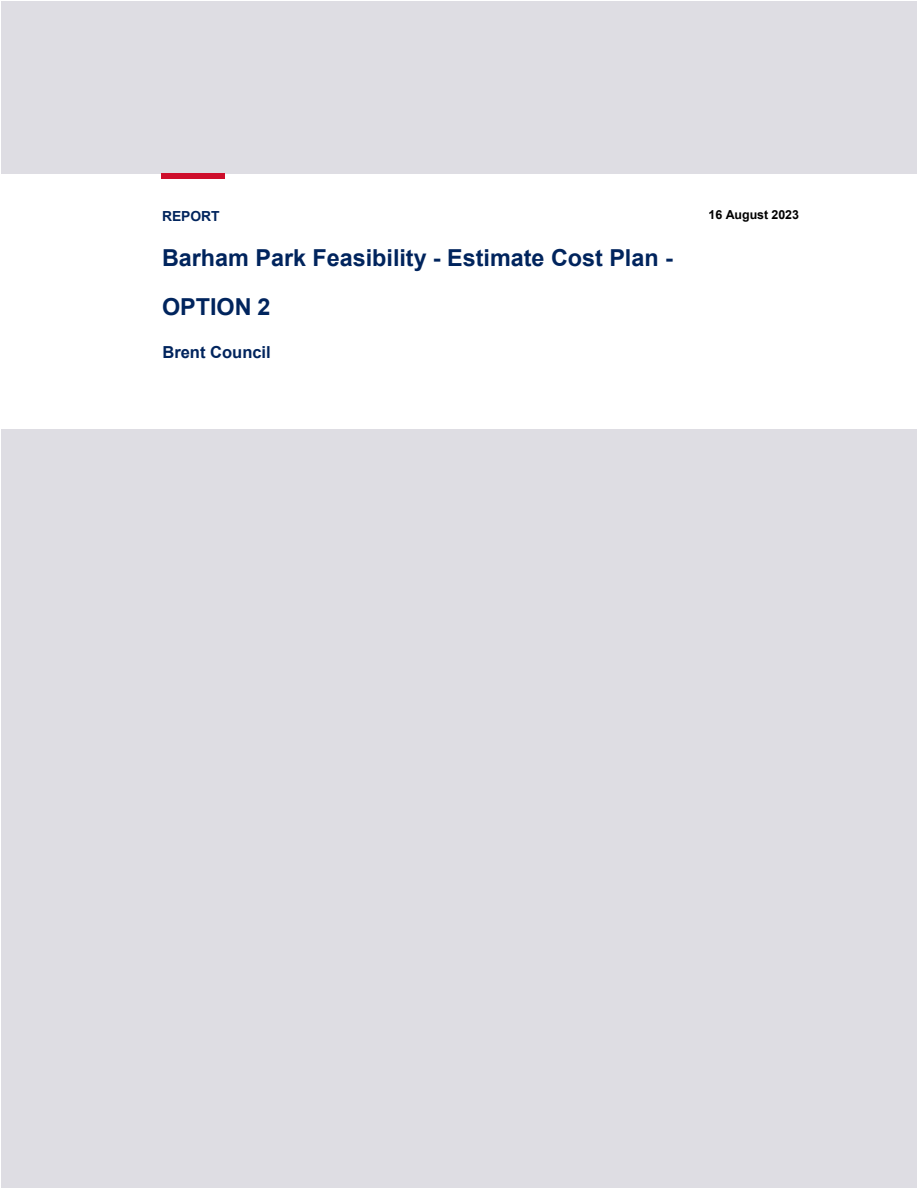
<style>
.page{position:relative;width:918px;height:1188px;background:#fff}
.page>*{position:absolute;margin:0;border:0;box-sizing:border-box;transform-origin:0 0}
.t1{font:700 23.4px/49.1px "Arial";color:#00245d}
.t2{font:700 16.5px "Arial";color:#00245d}
.t3{font:700 13.8px "Arial";letter-spacing:-.005em;color:#00245d}
.t4{font:700 12.45px "Arial";letter-spacing:-.005em;color:#000}
</style>
<div class="page">
<div style="left:1px;top:1px;width:916px;height:173px;background:#dedde3"></div>
<div style="left:1px;top:429px;width:916px;height:759px;background:#dedde3"></div>
<div style="left:162px;top:173px;width:63px;height:6px;background:#ce0e2c"></div>
<p class="t3" style="left:162px;top:208px;width:59px">REPORT</p>
<p class="t1" style="left:162px;top:233px;width:512px">Barham Park Feasibility - Estimate Cost Plan -<br>OPTION 2</p>
<p class="t2" style="left:162px;top:344px;width:110px">Brent Council</p>
<p class="t4" style="left:709px;top:208px;width:92px">16 August 2023</p>
</div>
